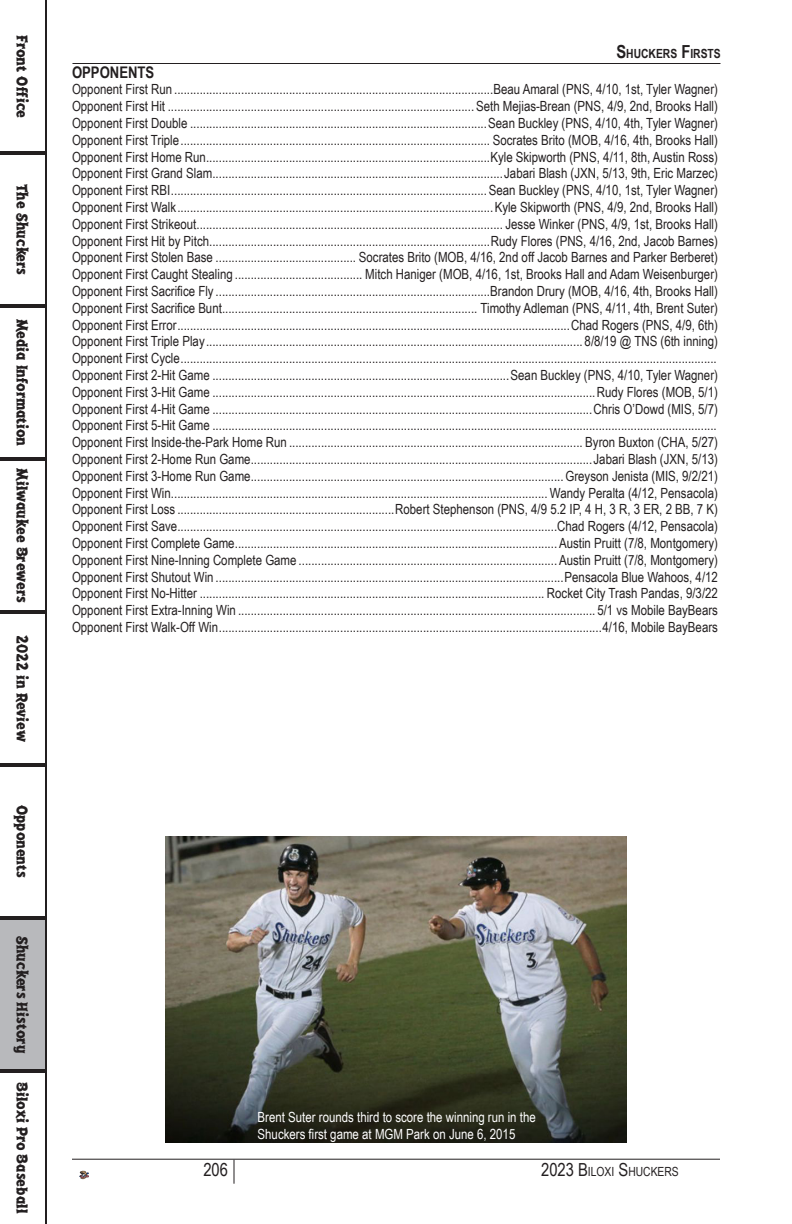
<style>
.page{position:relative;width:792px;height:1224px;background:#fff}
.page>*{position:absolute;margin:0;border:0;box-sizing:border-box;transform-origin:0 0}
.t1{font:52px "Arial Narrow";color:#231f20}
.t2{font:18px "Arial Narrow";color:#231f20}
.t3{font:16px "Shuckers";color:#231f20}
.t4{font:700 16px "Arial Narrow";color:#231f20}
.t5{font:14px "Arial Narrow";color:#231f20}
.t6{font:14px/16.8px "Arial Narrow";color:#fff}
.t7{font:12.6px "Arial Narrow";color:#231f20}
.t8{font:700 12.6px "Arial Narrow";color:#231f20}
.s1{font-size:18px}
</style>
<div class="page">
<div style="left:0;top:917px;width:45px;height:153px;background:#b8b9bc"></div>
<hr style="left:72px;top:1159px;width:648px;height:1px;background:#231f20">
<svg style="left:234px;top:1160px;width:1px;height:24px"></svg>
<svg style="left:79px;top:1171px;width:10px;height:8px"></svg>
<hr style="left:72px;top:63px;width:648px;height:1px;background:#231f20">
<hr style="left:45px;top:0;width:2px;height:1224px;background:#231f20">
<img style="left:166px;top:836px;width:460px;height:306px">
<p class="t3" style="left:29px;top:35px;width:85px;rotate:90deg">Front Office</p>
<h1 class="t1" style="left:65px;top:147px;width:13px;rotate:90deg">|</h1>
<p class="t3" style="left:29px;top:184px;width:93px;rotate:90deg">The Shuckers</p>
<h1 class="t1" style="left:65px;top:300px;width:13px;rotate:90deg">|</h1>
<p class="t3" style="left:29px;top:319px;width:129px;rotate:90deg">Media Information</p>
<p class="t3" style="left:29px;top:468px;width:136px;rotate:90deg">Milwaukee Brewers</p>
<p class="t3" style="left:29px;top:635px;width:109px;rotate:90deg">2022 in Review</p>
<h1 class="t1" style="left:65px;top:453px;width:13px;rotate:90deg">|</h1>
<h1 class="t1" style="left:65px;top:606px;width:13px;rotate:90deg">|</h1>
<h1 class="t1" style="left:65px;top:759px;width:13px;rotate:90deg">|</h1>
<p class="t3" style="left:29px;top:805px;width:75px;rotate:90deg">Opponents</p>
<h1 class="t1" style="left:65px;top:912px;width:13px;rotate:90deg">|</h1>
<p class="t3" style="left:29px;top:936px;width:119px;rotate:90deg">Shuckers History</p>
<p class="t3" style="left:29px;top:1082px;width:133px;rotate:90deg">Biloxi Pro Baseball</p>
<h1 class="t1" style="left:65px;top:1065px;width:13px;rotate:90deg">|</h1>
<p class="t8" style="left:616px;top:44px;width:106px"><span class="s1">S</span>HUCKERS <span class="s1">F</span>IRSTS</p>
<p class="t4" style="left:72px;top:60px;width:84px">OPPONENTS</p>
<p class="t5" style="left:72px;top:79px;width:647px">Opponent First Run ....................................................................................................Beau Amaral (PNS, 4/10, 1st, Tyler Wagner)</p>
<p class="t5" style="left:72px;top:96px;width:647px">Opponent First Hit ................................................................................................ Seth Mejias-Brean (PNS, 4/9, 2nd, Brooks Hall)</p>
<p class="t5" style="left:72px;top:113px;width:647px">Opponent First Double .............................................................................................Sean Buckley (PNS, 4/10, 4th, Tyler Wagner)</p>
<p class="t5" style="left:72px;top:130px;width:647px">Opponent First Triple................................................................................................. Socrates Brito (MOB, 4/16, 4th, Brooks Hall)</p>
<p class="t5" style="left:72px;top:146px;width:647px">Opponent First Home Run.........................................................................................Kyle Skipworth (PNS, 4/11, 8th, Austin Ross)</p>
<p class="t5" style="left:72px;top:163px;width:647px">Opponent First Grand Slam...........................................................................................Jabari Blash (JXN, 5/13, 9th, Eric Marzec)</p>
<p class="t5" style="left:72px;top:180px;width:647px">Opponent First RBI................................................................................................... Sean Buckley (PNS, 4/10, 1st, Tyler Wagner)</p>
<p class="t5" style="left:72px;top:197px;width:647px">Opponent First Walk...................................................................................................Kyle Skipworth (PNS, 4/9, 2nd, Brooks Hall)</p>
<p class="t5" style="left:72px;top:214px;width:647px">Opponent First Strikeout................................................................................................ Jesse Winker (PNS, 4/9, 1st, Brooks Hall)</p>
<p class="t5" style="left:72px;top:230px;width:647px">Opponent First Hit by Pitch........................................................................................Rudy Flores (PNS, 4/16, 2nd, Jacob Barnes)</p>
<p class="t5" style="left:72px;top:247px;width:647px">Opponent First Stolen Base ............................................ Socrates Brito (MOB, 4/16, 2nd off Jacob Barnes and Parker Berberet)</p>
<p class="t5" style="left:72px;top:264px;width:647px">Opponent First Caught Stealing ........................................ Mitch Haniger (MOB, 4/16, 1st, Brooks Hall and Adam Weisenburger)</p>
<p class="t5" style="left:72px;top:281px;width:647px">Opponent First Sacrifice Fly ......................................................................................Brandon Drury (MOB, 4/16, 4th, Brooks Hall)</p>
<p class="t5" style="left:72px;top:298px;width:647px">Opponent First Sacrifice Bunt................................................................................ Timothy Adleman (PNS, 4/11, 4th, Brent Suter)</p>
<p class="t5" style="left:72px;top:314px;width:648px">Opponent First Error...........................................................................................................................Chad Rogers (PNS, 4/9, 6th)</p>
<p class="t5" style="left:72px;top:331px;width:647px">Opponent First Triple Play...................................................................................................................... 8/8/19 @ TNS (6th inning)</p>
<p class="t5" style="left:72px;top:348px;width:646px">Opponent First Cycle........................................................................................................................................................................</p>
<p class="t5" style="left:72px;top:365px;width:647px">Opponent First 2-Hit Game .............................................................................................Sean Buckley (PNS, 4/10, Tyler Wagner)</p>
<p class="t5" style="left:72px;top:382px;width:647px">Opponent First 3-Hit Game ........................................................................................................................Rudy Flores (MOB, 5/1)</p>
<p class="t5" style="left:72px;top:398px;width:647px">Opponent First 4-Hit Game .......................................................................................................................Chris O’Dowd (MIS, 5/7)</p>
<p class="t5" style="left:72px;top:415px;width:646px">Opponent First 5-Hit Game ..............................................................................................................................................................</p>
<p class="t5" style="left:72px;top:432px;width:648px">Opponent First Inside-the-Park Home Run ............................................................................................ Byron Buxton (CHA, 5/27)</p>
<p class="t5" style="left:72px;top:449px;width:647px">Opponent First 2-Home Run Game...........................................................................................................Jabari Blash (JXN, 5/13)</p>
<p class="t5" style="left:72px;top:466px;width:647px">Opponent First 3-Home Run Game..................................................................................................Greyson Jenista (MIS, 9/2/21)</p>
<p class="t5" style="left:72px;top:482px;width:647px">Opponent First Win...................................................................................................................... Wandy Peralta (4/12, Pensacola)</p>
<p class="t5" style="left:72px;top:499px;width:648px">Opponent First Loss ....................................................................Robert Stephenson (PNS, 4/9 5.2 IP, 4 H, 3 R, 3 ER, 2 BB, 7 K)</p>
<p class="t5" style="left:72px;top:516px;width:647px">Opponent First Save.......................................................................................................................Chad Rogers (4/12, Pensacola)</p>
<p class="t5" style="left:72px;top:533px;width:647px">Opponent First Complete Game.....................................................................................................Austin Pruitt (7/8, Montgomery)</p>
<p class="t5" style="left:72px;top:550px;width:647px">Opponent First Nine-Inning Complete Game .................................................................................Austin Pruitt (7/8, Montgomery)</p>
<p class="t5" style="left:72px;top:566px;width:647px">Opponent First Shutout Win .............................................................................................................Pensacola Blue Wahoos, 4/12</p>
<p class="t5" style="left:72px;top:583px;width:647px">Opponent First No-Hitter ............................................................................................................ Rocket City Trash Pandas, 9/3/22</p>
<p class="t5" style="left:72px;top:600px;width:647px">Opponent First Extra-Inning Win ................................................................................................................ 5/1 vs Mobile BayBears</p>
<p class="t5" style="left:72px;top:617px;width:647px">Opponent First Walk-Off Win........................................................................................................................4/16, Mobile BayBears</p>
<p class="t6" style="left:258px;top:1109px;width:280px">Brent Suter rounds third to score the winning run in the<br>Shuckers first game at MGM Park on June 6, 2015</p>
<p class="t2" style="left:203px;top:1156px;width:26px">206</p>
<p class="t7" style="left:541px;top:1162px;width:138px"><span class="s1">2023 B</span>ILOXI <span class="s1">S</span>HUCKERS</p>
</div>
